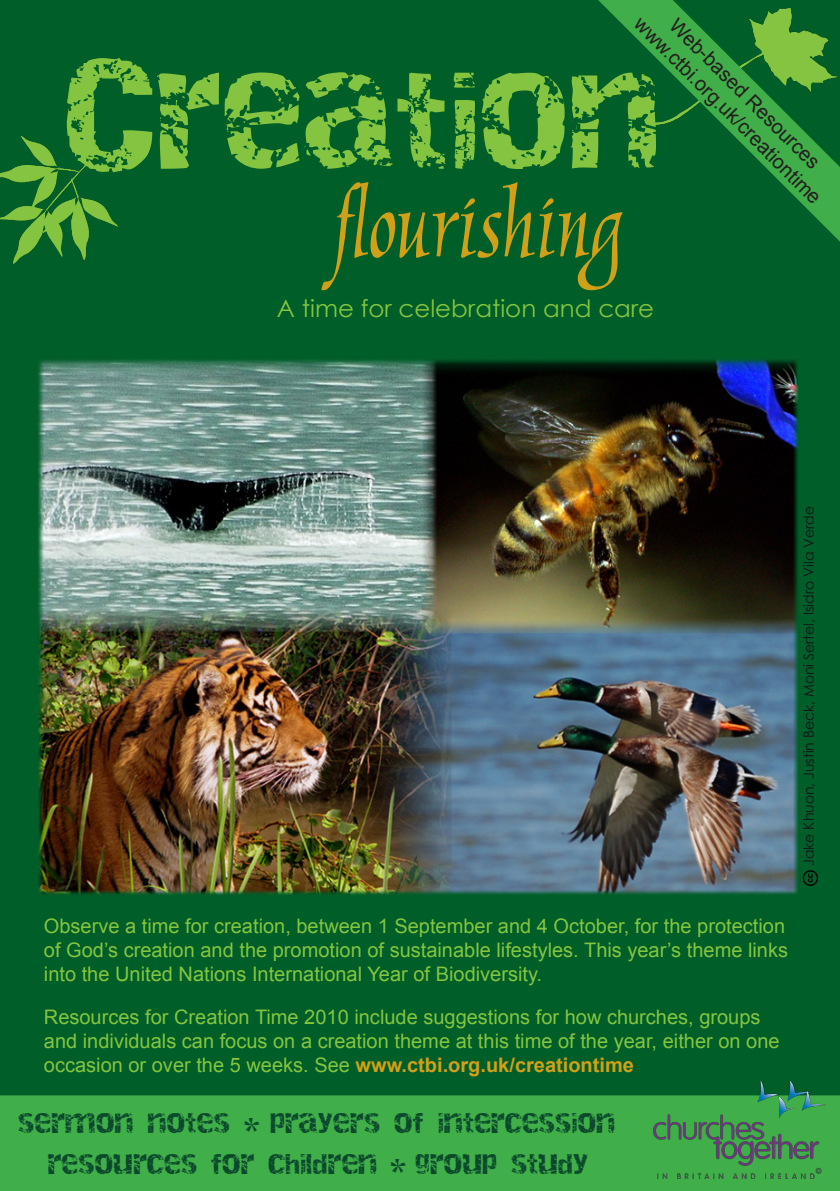
<style>
.page{position:relative;width:840px;height:1191px;background:#fff}
.page>*{position:absolute;margin:0;border:0;box-sizing:border-box;transform-origin:0 0}
.t1{font:112px "Marigold";color:#d1a019}
.t2{font:96px "Destroy";color:#84c440}
.t3{font:24px "Century Gothic";color:#84c440}
.t4{font:20px/24px "Arial";color:#84c440}
.t5{font:20px "Destroy";color:#0b482c}
.t6{font:20px "Arial";color:#231f20}
.t7{font:14px "Century Gothic";color:#161518}
.s1{font-size:114px}
.s2{font-weight:700;color:#d1a019}
.s3{font-size:14px}
</style>
<div class="page">
<div style="left:1px;top:1px;width:837px;height:1189px;background:#005e28"></div>
<div style="left:0;top:1095px;width:839px;height:96px;background:#40ae49"></div>
<img style="left:0;top:136px;width:117px;height:128px">
<img style="left:653px;top:1080px;width:172px;height:98px">
<svg style="left:597px;top:0;width:242px;height:242px"></svg>
<img style="left:38px;top:359px;width:761px;height:536px">
<img style="left:802px;top:870px;width:14px;height:15px">
<p class="t6" style="left:682px;top:12px;width:205px;rotate:45deg">Web-based Resources</p>
<p class="t6" style="left:646px;top:11px;width:256px;rotate:45deg">www.ctbi.org.uk/creationtime</p>
<p class="t2" style="left:67px;top:61px;width:597px"><span class="s1">C</span>REATION</p>
<p class="t1" style="left:335px;top:163px;width:289px">flourishing</p>
<p class="t3" style="left:277px;top:291px;width:378px">A time for celebration and care</p>
<p class="t7" style="left:798px;top:866px;width:361px;rotate:-90deg">Jake Khuon, Justin Beck, Moni Sertel, Isidro Vila Verde</p>
<p class="t4" style="left:44px;top:914px;width:745px">Observe a time for creation, between 1 September and 4 October, for the protection of God’s creation and the promotion of sustainable lifestyles. This year’s theme links into the United Nations International Year of Biodiversity.</p>
<p class="t4" style="left:44px;top:1005px;width:736px">Resources for Creation Time 2010 include suggestions for how churches, groups and individuals can focus on a creation theme at this time of the year, either on one occasion or over the 5 weeks. See <span class="s2">www.ctbi.org.uk/creationtime</span></p>
<p class="t5" style="left:18px;top:1110px;width:598px">SERMON NOTES <span class="s3">*</span> PRAYERS OF INTERCESSION</p>
<p class="t5" style="left:48px;top:1151px;width:542px">RESOURCES FOR CHILDREN <span class="s3">*</span> GROUP STUDY</p>
</div>
